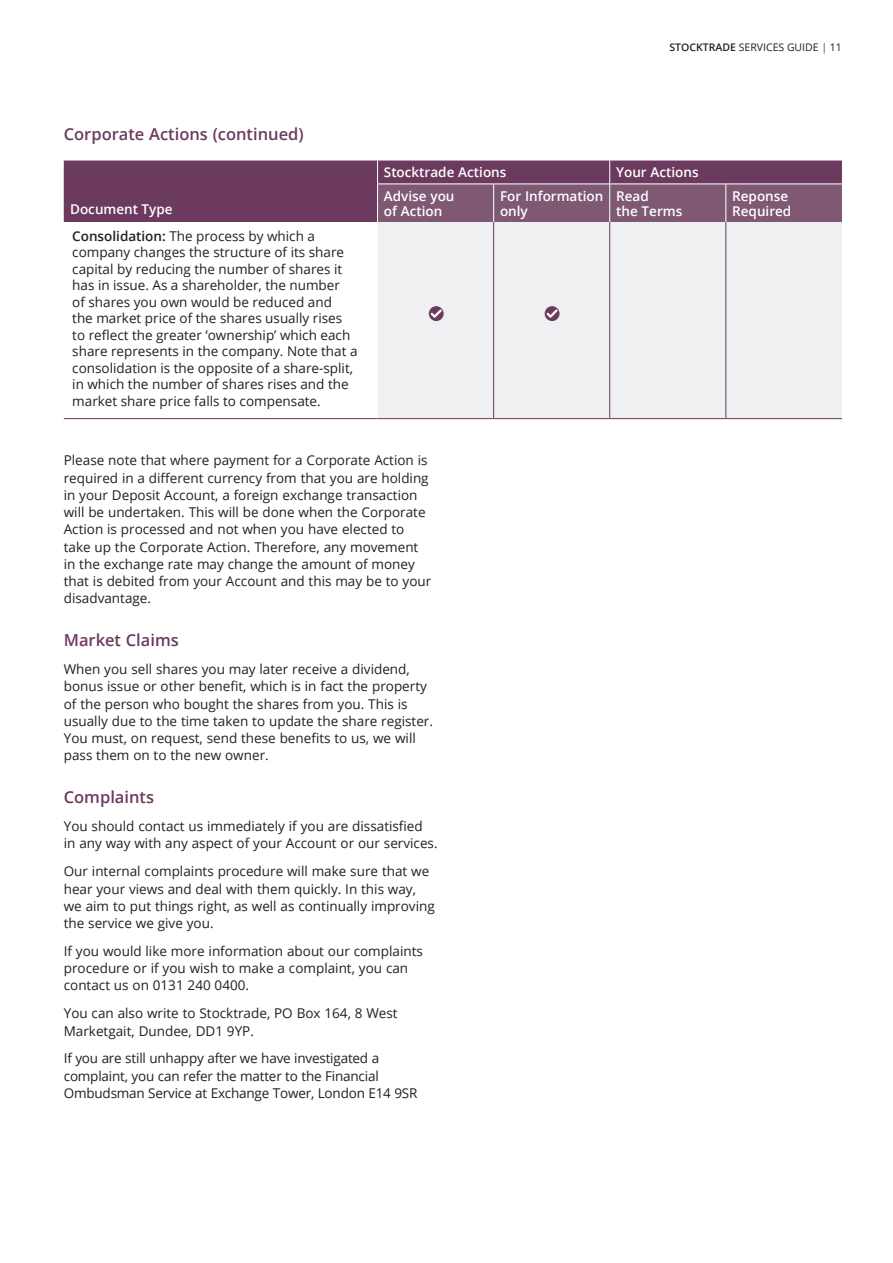
<style>
.page{position:relative;width:893px;height:1263px;background:#fff}
.page>*{position:absolute;margin:0;border:0;box-sizing:border-box;transform-origin:0 0}
.t1{font:600 16.5px "Open Sans";color:#6b3a5e}
.t2{font:13.5px/17.2px "Open Sans";color:#231f20}
.t3{font:600 13.5px/15px "Open Sans";color:#fff}
.t4{font:10.5px "Open Sans";color:#231f20}
.s1{font-weight:600}
.s2{color:#6b3a5e}
</style>
<div class="page">
<div style="left:64px;top:161px;width:313px;height:61px;background:#6b3a5e"></div>
<div style="left:378px;top:222px;width:464px;height:196px;background:#eef0f2"></div>
<hr style="left:64px;top:418px;width:314px;height:1px;background:#6b3a5e">
<hr style="left:378px;top:418px;width:116px;height:1px;background:#6b3a5e">
<hr style="left:494px;top:418px;width:116px;height:1px;background:#6b3a5e">
<hr style="left:610px;top:418px;width:116px;height:1px;background:#6b3a5e">
<hr style="left:726px;top:418px;width:116px;height:1px;background:#6b3a5e">
<svg style="left:377px;top:161px;width:465px;height:61px;background:#794f6d"></svg>
<hr style="left:377px;top:184px;width:117px;height:1px;background:#fff">
<hr style="left:377px;top:184px;width:1px;height:38px;background:#fff">
<hr style="left:494px;top:184px;width:116px;height:1px;background:#fff">
<hr style="left:493px;top:184px;width:1px;height:38px;background:#fff">
<hr style="left:610px;top:184px;width:116px;height:1px;background:#fff">
<hr style="left:609px;top:184px;width:1px;height:38px;background:#fff">
<hr style="left:726px;top:184px;width:116px;height:1px;background:#fff">
<hr style="left:725px;top:184px;width:1px;height:38px;background:#fff">
<hr style="left:493px;top:222px;width:1px;height:196px;background:#6b3a5e">
<hr style="left:609px;top:222px;width:1px;height:196px;background:#6b3a5e">
<hr style="left:725px;top:222px;width:1px;height:196px;background:#6b3a5e">
<svg style="left:429px;top:306px;width:15px;height:15px"></svg>
<svg style="left:431px;top:309px;width:11px;height:9px"></svg>
<svg style="left:545px;top:306px;width:15px;height:15px"></svg>
<svg style="left:546px;top:309px;width:12px;height:9px"></svg>
<p class="t4" style="left:669px;top:40px;width:174px"><span class="s1">STOCKTRADE</span> SERVICES GUIDE <span class="s2">|</span> 11</p>
<p class="t1" style="left:64px;top:123px;width:241px">Corporate Actions (continued)</p>
<p class="t3" style="left:70px;top:201px;width:104px">Document Type</p>
<p class="t2" style="left:72px;top:227px;width:287px;line-height:16.5px"><span class="s1">Consolidation:</span> The process by which a company changes the structure of its share capital by reducing the number of shares it has in issue. As a shareholder, the number<br>of shares you own would be reduced and<br>the market price of the shares usually rises to reflect the greater ‘ownership’ which each share represents in the company. Note that a consolidation is the opposite of a share-split, in which the number of shares rises and the market share price falls to compensate.</p>
<p class="t3" style="left:384px;top:165px;width:124px">Stocktrade Actions</p>
<p class="t3" style="left:616px;top:165px;width:84px">Your Actions</p>
<p class="t3" style="left:384px;top:188px;width:72px">Advise you of Action</p>
<p class="t3" style="left:500px;top:188px;width:105px">For Information only</p>
<p class="t3" style="left:616px;top:188px;width:68px">Read<br>the Terms</p>
<p class="t3" style="left:732px;top:188px;width:61px">Reponse<br>Required</p>
<p class="t2" style="left:64px;top:451px;width:369px">Please note that where payment for a Corporate Action is required in a different currency from that you are holding in your Deposit Account, a foreign exchange transaction will be undertaken. This will be done when the Corporate Action is processed and not when you have elected to take up the Corporate Action. Therefore, any movement in the exchange rate may change the amount of money that is debited from your Account and this may be to your disadvantage.</p>
<p class="t1" style="left:64px;top:629px;width:117px">Market Claims</p>
<p class="t2" style="left:64px;top:660px;width:371px">When you sell shares you may later receive a dividend, bonus issue or other benefit, which is in fact the property of the person who bought the shares from you. This is usually due to the time taken to update the share register.<br>You must, on request, send these benefits to us, we will pass them on to the new owner.</p>
<p class="t1" style="left:64px;top:786px;width:92px">Complaints</p>
<p class="t2" style="left:64px;top:817px;width:375px">You should contact us immediately if you are dissatisfied in any way with any aspect of your Account or our services.</p>
<p class="t2" style="left:64px;top:862px;width:372px">Our internal complaints procedure will make sure that we hear your views and deal with them quickly. In this way, we aim to put things right, as well as continually improving the service we give you.</p>
<p class="t2" style="left:64px;top:942px;width:361px">If you would like more information about our complaints procedure or if you wish to make a complaint, you can contact us on 0131 240 0400.</p>
<p class="t2" style="left:64px;top:1004px;width:335px">You can also write to Stocktrade, PO Box 164, 8 West<br>Marketgait, Dundee, DD1 9YP.</p>
<p class="t2" style="left:64px;top:1049px;width:355px">If you are still unhappy after we have investigated a complaint, you can refer the matter to the Financial<br>Ombudsman Service at Exchange Tower, London E14 9SR</p>
</div>
